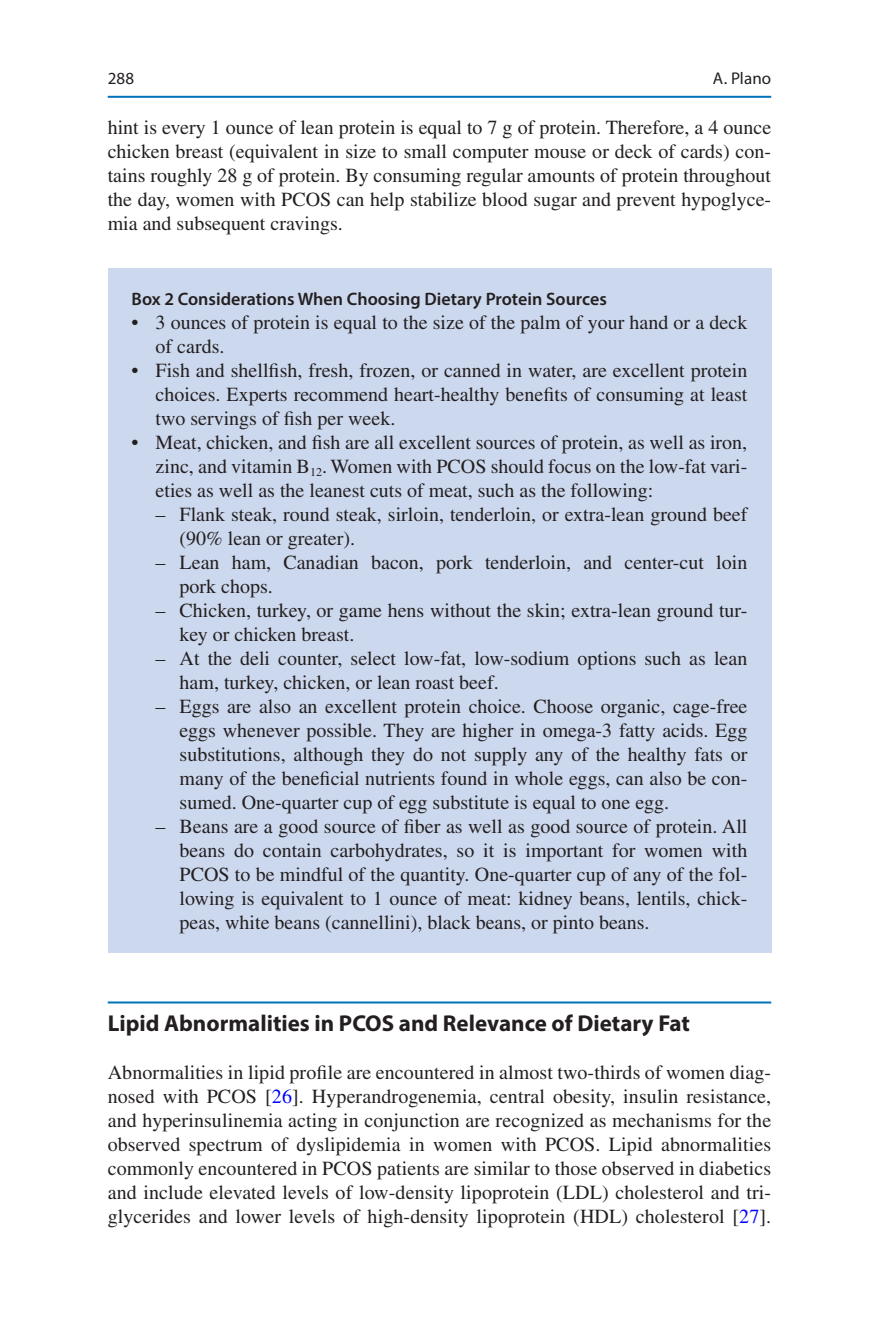
<style>
.page{position:relative;width:879px;height:1333px;background:#fff}
.page>*{position:absolute;margin:0;border:0;box-sizing:border-box;transform-origin:0 0}
.t1{font:700 23px "Myriad Pro";color:#231f20}
.t2{font:20px/24px "Times LT Std";color:#231f20;text-align:justify}
.t3{font:600 18px "Myriad Pro";color:#231f20}
.t4{font:17px "Myriad Pro Regular 2";letter-spacing:.005em;color:#231f20}
.t5{font:17px "Myriad Pro";color:#231f20}
.s1{color:#00f}
</style>
<div class="page">
<hr style="left:108px;top:1001px;width:663px;height:2px;background:#0073bc">
<div style="left:108px;top:269px;width:663px;height:683px;background:#ccd8ed"></div>
<hr style="left:108px;top:96px;width:663px;height:2px;background:#0073bc">
<p class="t4" style="left:713px;top:68px;width:60px">A. Plano</p>
<p class="t5" style="left:108px;top:68px;width:28px">288</p>
<p class="t2" style="left:108px;top:116px;width:665px">hint is every 1 ounce of lean protein is equal to 7 g of protein. Therefore, a 4 ounce chicken breast (equivalent in size to small computer mouse or deck of cards) con&shy;tains roughly 28 g of protein. By consuming regular amounts of protein throughout the day, women with PCOS can help stabilize blood sugar and prevent hypoglyce&shy;mia and subsequent cravings.</p>
<p class="t3" style="left:132px;top:287px;width:477px">Box 2 Considerations When Choosing Dietary Protein Sources</p>
<p class="t2" style="left:156px;top:310px;width:593px;text-indent:-24px">• 3 ounces of protein is equal to the size of the palm of your hand or a deck of cards.</p>
<p class="t2" style="left:156px;top:358px;width:593px;text-indent:-24px">• Fish and shellfish, fresh, frozen, or canned in water, are excellent protein choices. Experts recommend heart-healthy benefits of consuming at least two servings of fish per week.</p>
<p class="t2" style="left:156px;top:430px;width:593px;text-indent:-24px">• Meat, chicken, and fish are all excellent sources of protein, as well as iron, zinc, and vitamin B<sub>12</sub>. Women with PCOS should focus on the low-fat vari&shy;eties as well as the leanest cuts of meat, such as the following:</p>
<p class="t2" style="left:180px;top:502px;width:569px;text-indent:-24px">– Flank steak, round steak, sirloin, tenderloin, or extra-lean ground beef (90% lean or greater).</p>
<p class="t2" style="left:180px;top:550px;width:569px;text-indent:-24px">– Lean ham, Canadian bacon, pork tenderloin, and center-cut loin pork chops.</p>
<p class="t2" style="left:180px;top:598px;width:569px;text-indent:-24px">– Chicken, turkey, or game hens without the skin; extra-lean ground tur&shy;key or chicken breast.</p>
<p class="t2" style="left:180px;top:646px;width:569px;text-indent:-24px">– At the deli counter, select low-fat, low-sodium options such as lean ham, turkey, chicken, or lean roast beef.</p>
<p class="t2" style="left:180px;top:694px;width:569px;text-indent:-24px">– Eggs are also an excellent protein choice. Choose organic, cage-free eggs whenever possible. They are higher in omega-3 fatty acids. Egg substitutions, although they do not supply any of the healthy fats or many of the beneficial nutrients found in whole eggs, can also be con&shy;sumed. One-quarter cup of egg substitute is equal to one egg.</p>
<p class="t2" style="left:180px;top:814px;width:569px;text-indent:-24px">– Beans are a good source of fiber as well as good source of protein. All beans do contain carbohydrates, so it is important for women with PCOS to be mindful of the quantity. One-quarter cup of any of the fol&shy;lowing is equivalent to 1 ounce of meat: kidney beans, lentils, chick&shy;peas, white beans (cannellini), black beans, or pinto beans.</p>
<p class="t1" style="left:108px;top:1008px;width:584px">Lipid Abnormalities in PCOS and Relevance of Dietary Fat</p>
<p class="t2" style="left:108px;top:1060px;width:665px">Abnormalities in lipid profile are encountered in almost two-thirds of women diag&shy;nosed with PCOS [<span class="s1">26</span>]. Hyperandrogenemia, central obesity, insulin resistance, and hyperinsulinemia acting in conjunction are recognized as mechanisms for the observed spectrum of dyslipidemia in women with PCOS. Lipid abnormalities commonly encountered in PCOS patients are similar to those observed in diabetics and include elevated levels of low-density lipoprotein (LDL) cholesterol and tri&shy;glycerides and lower levels of high-density lipoprotein (HDL) cholesterol [<span class="s1">27</span>].</p>
</div>
